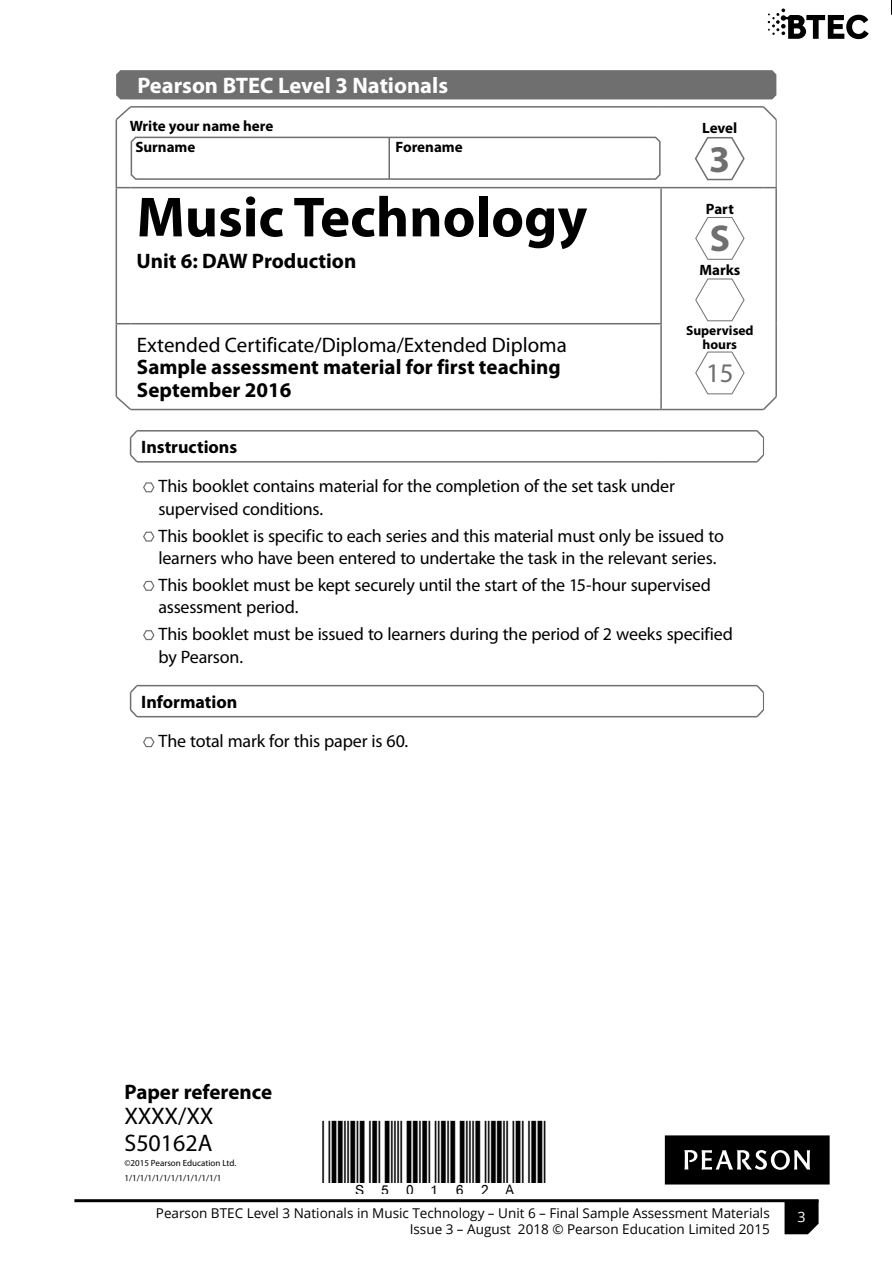
<style>
.page{position:relative;width:893px;height:1263px;background:#fff}
.page>*{position:absolute;margin:0;border:0;box-sizing:border-box;transform-origin:0 0}
.t1{font:700 57px "Myriad Pro";color:#000}
.t2{font:700 37.95px "Myriad Pro";color:#706f6f}
.t3{font:700 37.5px "Myriad Pro";color:#706f6f}
.t4{font:27px "Myriad Pro";color:#706f6f}
.t5{font:24px/27px "Myriad Pro";color:#000}
.t6{font:700 22.5px "Myriad Pro";color:#fff}
.t7{font:700 21px/22.5px "Myriad Pro";color:#000}
.t8{font:21px "Myriad Pro";color:#000}
.t9{font:18px/22.5px "Myriad Pro";letter-spacing:-.01em;color:#000}
.t10{font:700 18px "Myriad Pro";color:#000}
.t11{font:700 15px/21.3px "Myriad Pro";color:#000}
.t12{font:14.25px "Open Sans";color:#fff}
.t13{font:13.5px/16.5px "Open Sans";color:#000;text-align:right}
.t14{font:700 13.5px/13.5px "Myriad Pro";color:#000;text-align:center}
.t15{font:9px/14.7px "Myriad Pro";color:#000}
</style>
<div class="page">
<div style="left:665px;top:1135px;width:165px;height:49px;background:#000"></div>
<svg style="left:684px;top:1150px;width:126px;height:20px"></svg>
<svg style="left:891px;top:0;width:1px;height:15px"></svg>
<svg style="left:768px;top:9px;width:101px;height:30px"></svg>
<hr style="left:776px;top:120px;width:1px;height:67px;background:#706f6f">
<hr style="left:137px;top:106px;width:524px;height:2px;background:#706f6f">
<hr style="left:661px;top:106px;width:96px;height:2px;background:#706f6f">
<svg style="left:116px;top:323px;width:21px;height:1px"></svg>
<hr style="left:137px;top:323px;width:525px;height:1px;background:#706f6f">
<hr style="left:116px;top:120px;width:1px;height:67px;background:#706f6f">
<hr style="left:116px;top:188px;width:1px;height:135px;background:#706f6f">
<hr style="left:116px;top:324px;width:1px;height:73px;background:#706f6f">
<hr style="left:137px;top:409px;width:524px;height:1px;background:#706f6f">
<hr style="left:661px;top:409px;width:96px;height:1px;background:#706f6f">
<hr style="left:660px;top:188px;width:2px;height:135px;background:#706f6f">
<hr style="left:660px;top:324px;width:2px;height:73px;background:#706f6f">
<svg style="left:660px;top:397px;width:2px;height:12px"></svg>
<svg style="left:116px;top:187px;width:21px;height:1px"></svg>
<hr style="left:137px;top:187px;width:524px;height:1px;background:#706f6f">
<hr style="left:661px;top:187px;width:96px;height:1px;background:#706f6f">
<svg style="left:757px;top:187px;width:20px;height:1px"></svg>
<hr style="left:137px;top:430px;width:524px;height:1px;background:#706f6f">
<hr style="left:661px;top:430px;width:96px;height:1px;background:#706f6f">
<hr style="left:137px;top:685px;width:524px;height:1px;background:#706f6f">
<hr style="left:661px;top:685px;width:96px;height:1px;background:#706f6f">
<hr style="left:137px;top:461px;width:524px;height:2px;background:#706f6f">
<hr style="left:661px;top:461px;width:96px;height:2px;background:#706f6f">
<hr style="left:137px;top:716px;width:524px;height:1px;background:#706f6f">
<hr style="left:661px;top:716px;width:96px;height:1px;background:#706f6f">
<hr style="left:775px;top:188px;width:2px;height:136px;background:#706f6f">
<hr style="left:775px;top:324px;width:2px;height:73px;background:#706f6f">
<svg style="left:116px;top:106px;width:21px;height:14px"></svg>
<svg style="left:757px;top:106px;width:19px;height:14px"></svg>
<svg style="left:116px;top:397px;width:21px;height:13px"></svg>
<svg style="left:757px;top:397px;width:19px;height:13px"></svg>
<svg style="left:130px;top:431px;width:7px;height:31px"></svg>
<svg style="left:757px;top:431px;width:7px;height:31px"></svg>
<svg style="left:130px;top:686px;width:7px;height:31px"></svg>
<svg style="left:757px;top:686px;width:7px;height:31px"></svg>
<svg style="left:143px;top:482px;width:12px;height:11px"></svg>
<svg style="left:143px;top:531px;width:12px;height:11px"></svg>
<svg style="left:143px;top:580px;width:12px;height:11px"></svg>
<svg style="left:143px;top:630px;width:12px;height:11px"></svg>
<svg style="left:143px;top:737px;width:12px;height:11px"></svg>
<svg style="left:695px;top:217px;width:50px;height:43px"></svg>
<svg style="left:695px;top:278px;width:50px;height:43px"></svg>
<svg style="left:695px;top:351px;width:50px;height:43px"></svg>
<svg style="left:694px;top:137px;width:51px;height:44px"></svg>
<svg style="left:130px;top:136px;width:531px;height:44px"></svg>
<hr style="left:388px;top:137px;width:2px;height:42px;background:#706f6f">
<div style="left:116px;top:70px;width:660px;height:29px;background:#706f6f"></div>
<svg style="left:784px;top:1202px;width:35px;height:32px"></svg>
<hr style="left:74px;top:1199px;width:745px;height:3px;background:#000">
<p class="t6" style="left:137px;top:73px;width:312px">Pearson BTEC Level 3 Nationals</p>
<p class="t11" style="left:135px;top:115px;width:139px;text-indent:-6px">Write your name here<br>Surname</p>
<p class="t11" style="left:396px;top:136px;width:69px">Forename</p>
<h1 class="t1" style="left:137px;top:185px;width:452px">Music Technology</h1>
<p class="t7" style="left:137px;top:250px;width:221px">Unit 6: DAW Production</p>
<p class="t11" style="left:702px;top:117px;width:37px">Level</p>
<h2 class="t2" style="left:709px;top:138px;width:23px">3</h2>
<p class="t11" style="left:706px;top:198px;width:29px">Part</p>
<h3 class="t3" style="left:710px;top:218px;width:22px">S</h3>
<p class="t11" style="left:699px;top:260px;width:42px">Marks</p>
<p class="t14" style="left:686px;top:324px;width:69px">Supervised hours</p>
<h3 class="t4" style="left:706px;top:358px;width:29px">15</h3>
<p class="t8" style="left:137px;top:333px;width:431px">Extended Certificate/Diploma/Extended Diploma</p>
<p class="t7" style="left:137px;top:356px;width:425px">Sample assessment material for first teaching<br>September 2016</p>
<p class="t10" style="left:141px;top:437px;width:98px">Instructions</p>
<p class="t9" style="left:159px;top:475px;width:518px">This booklet contains material for the completion of the set task under supervised conditions.</p>
<p class="t9" style="left:159px;top:525px;width:567px">This booklet is specific to each series and this material must only be issued to learners who have been entered to undertake the task in the relevant series.</p>
<p class="t9" style="left:159px;top:574px;width:554px">This booklet must be kept securely until the start of the 15-hour supervised assessment period.</p>
<p class="t9" style="left:159px;top:623px;width:576px">This booklet must be issued to learners during the period of 2 weeks specified by Pearson.</p>
<p class="t10" style="left:141px;top:692px;width:98px">Information</p>
<p class="t9" style="left:159px;top:730px;width:251px">The total mark for this paper is 60.</p>
<p class="t7" style="left:125px;top:1081px;width:149px">Paper reference</p>
<h3 class="t5" style="left:125px;top:1103px;width:91px">XXXX/XX<br>S50162A</h3>
<p class="t15" style="left:125px;top:1156px;width:113px">©2015 Pearson Education Ltd.<br>1/1/1/1/1/1/1/1/1/1/1/1/1</p>
<p class="t13" style="left:156px;top:1204px;width:615px">Pearson BTEC Level 3 Nationals in Music Technology – Unit 6 – Final Sample Assessment Materials<br>Issue 3 – August 2018 © Pearson Education Limited 2015</p>
<p class="t12" style="left:797px;top:1207px;width:10px">3</p>
</div>
